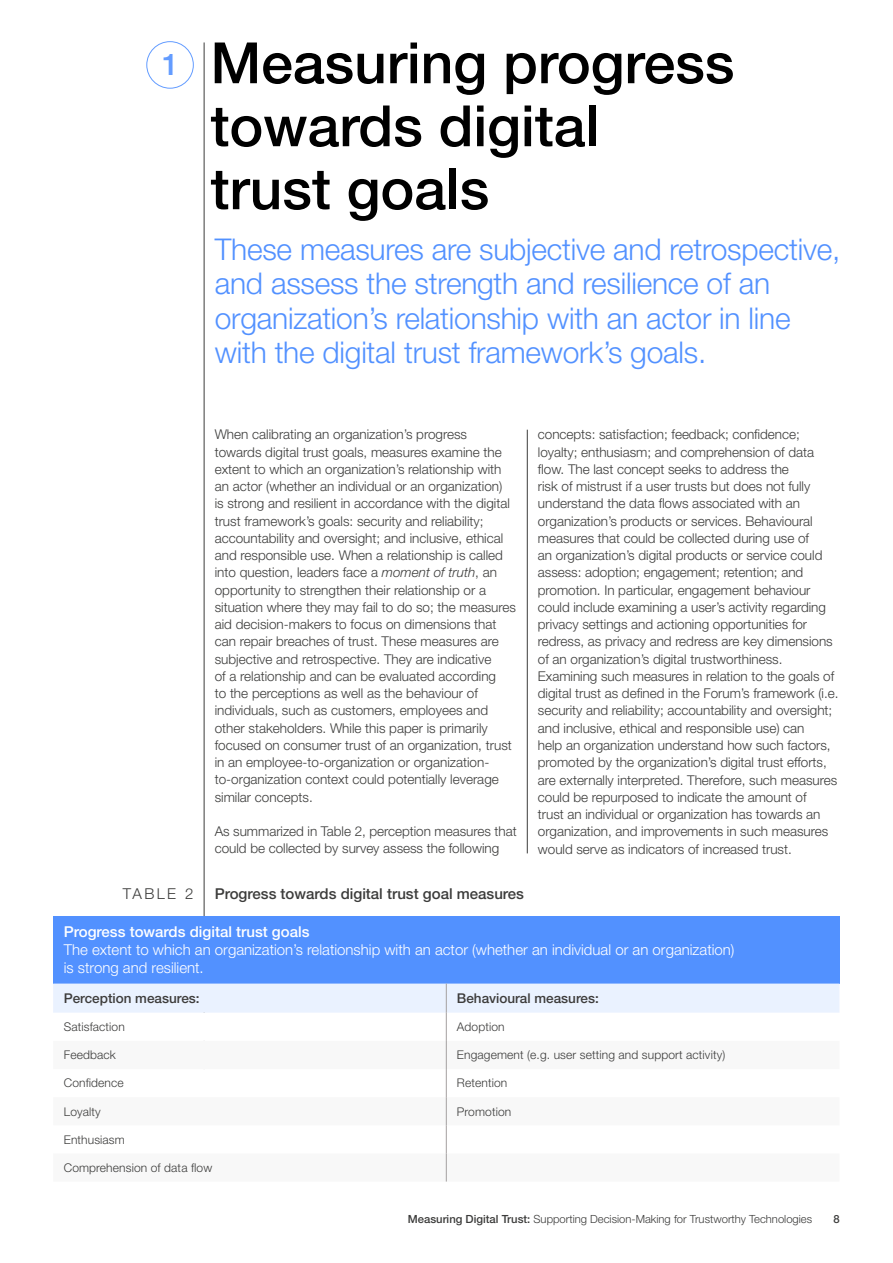
<style>
.page{position:relative;width:893px;height:1263px;background:#fff}
.page>*{position:absolute;margin:0;border:0;box-sizing:border-box;transform-origin:0 0}
.t1{font:500 57px/63px "Helvetica Neue LT Pro";color:#000}
.t2{font:300 30px/34.5px "Helvetica Neue LT Pro";letter-spacing:-.01em;color:#5291ff}
.t3{font:500 30px "Helvetica Neue LT Pro";color:#639cff}
.t4{font:300 15px/18px "Helvetica Neue LT Pro";color:#fff}
.t5{font:500 15px "Helvetica Neue LT Pro";color:#3c3c3b}
.t6{font:500 15px "Helvetica Neue LT Pro";color:#fff}
.t7{font:300 15px "Helvetica Neue LT Pro";letter-spacing:.16em;color:#3c3c3b}
.t8{font:300 13.5px/17.2px "Helvetica Neue LT Pro";color:#3c3c3b}
.t9{font:500 13.5px "Helvetica Neue LT Pro";color:#3d3c3b}
.t10{font:300 12px "Helvetica Neue LT Pro";letter-spacing:.01em;color:#3c3c3b}
.t11{font:300 11.25px "Helvetica Neue LT Pro";color:#3c3c3b}
.t12{font:500 11.25px "Helvetica Neue LT Pro";color:#3c3c3b}
.s1{font-style:italic}
.s2{font-weight:500}
</style>
<div class="page">
<hr style="left:204px;top:42px;width:1px;height:1044px;background:#3c3c3b">
<div style="left:147px;top:41px;width:47px;height:47px;border:1px solid #639cff;border-radius:50%"></div>
<hr style="left:527px;top:430px;width:1px;height:423px;background:#3c3c3b">
<div style="left:53px;top:915px;width:786px;height:68px;background:#5291ff"></div>
<svg style="left:53px;top:983px;width:786px;height:198px"></svg>
<h2 class="t3" style="left:162px;top:46px;width:18px">1</h2>
<h1 class="t1" style="left:210px;top:31px;width:525px">Measuring progress towards digital<br>trust goals</h1>
<h2 class="t2" style="left:215px;top:231px;width:627px">These measures are subjective and retrospective, and assess the strength and resilience of an organization’s relationship with an actor in line with the digital trust framework’s goals.</h2>
<p class="t8" style="left:215px;top:426px;width:303px">When calibrating an organization’s progress towards digital trust goals, measures examine the extent to which an organization’s relationship with an actor (whether an individual or an organization)<br>is strong and resilient in accordance with the digital trust framework’s goals: security and reliability; accountability and oversight; and inclusive, ethical and responsible use. When a relationship is called into question, leaders face a <span class="s1">moment of truth</span>, an opportunity to strengthen their relationship or a situation where they may fail to do so; the measures aid decision-makers to focus on dimensions that can repair breaches of trust. These measures are subjective and retrospective. They are indicative<br>of a relationship and can be evaluated according<br>to the perceptions as well as the behaviour of individuals, such as customers, employees and other stakeholders. While this paper is primarily focused on consumer trust of an organization, trust in an employee-to-organization or organization&shy;to-organization context could potentially leverage similar concepts.</p>
<p class="t8" style="left:215px;top:822px;width:303px">As summarized in Table 2, perception measures that could be collected by survey assess the following</p>
<p class="t8" style="left:538px;top:426px;width:302px">concepts: satisfaction; feedback; confidence; loyalty; enthusiasm; and comprehension of data flow. The last concept seeks to address the<br>risk of mistrust if a user trusts but does not fully understand the data flows associated with an organization’s products or services. Behavioural measures that could be collected during use of<br>an organization’s digital products or service could assess: adoption; engagement; retention; and promotion. In particular, engagement behaviour could include examining a user’s activity regarding privacy settings and actioning opportunities for redress, as privacy and redress are key dimensions of an organization’s digital trustworthiness.<br>Examining such measures in relation to the goals of digital trust as defined in the Forum’s framework (i.e. security and reliability; accountability and oversight; and inclusive, ethical and responsible use) can<br>help an organization understand how such factors, promoted by the organization’s digital trust efforts, are externally interpreted. Therefore, such measures could be repurposed to indicate the amount of<br>trust an individual or organization has towards an organization, and improvements in such measures would serve as indicators of increased trust.</p>
<p class="t7" style="left:123px;top:884px;width:72px">TABLE 2</p>
<p class="t5" style="left:215px;top:884px;width:311px">Progress towards digital trust goal measures</p>
<p class="t6" style="left:64px;top:922px;width:247px">Progress towards digital trust goals</p>
<p class="t4" style="left:64px;top:940px;width:672px">The extent to which an organization’s relationship with an actor (whether an individual or an organization) is strong and resilient.</p>
<p class="t9" style="left:64px;top:990px;width:137px">Perception measures:</p>
<p class="t9" style="left:457px;top:990px;width:143px">Behavioural measures:</p>
<p class="t10" style="left:64px;top:1019px;width:63px">Satisfaction</p>
<p class="t10" style="left:457px;top:1019px;width:49px">Adoption</p>
<p class="t10" style="left:64px;top:1048px;width:53px">Feedback</p>
<p class="t10" style="left:457px;top:1048px;width:270px">Engagement (e.g. user setting and support activity)</p>
<p class="t10" style="left:64px;top:1076px;width:61px">Confidence</p>
<p class="t10" style="left:457px;top:1076px;width:52px">Retention</p>
<p class="t10" style="left:64px;top:1104px;width:38px">Loyalty</p>
<p class="t10" style="left:457px;top:1104px;width:56px">Promotion</p>
<p class="t10" style="left:64px;top:1132px;width:63px">Enthusiasm</p>
<p class="t10" style="left:64px;top:1160px;width:150px">Comprehension of data flow</p>
<p class="t11" style="left:408px;top:1212px;width:406px"><span class="s2">Measuring Digital Trust:</span> Supporting Decision-Making for Trustworthy Technologies</p>
<p class="t12" style="left:834px;top:1212px;width:8px">8</p>
</div>
